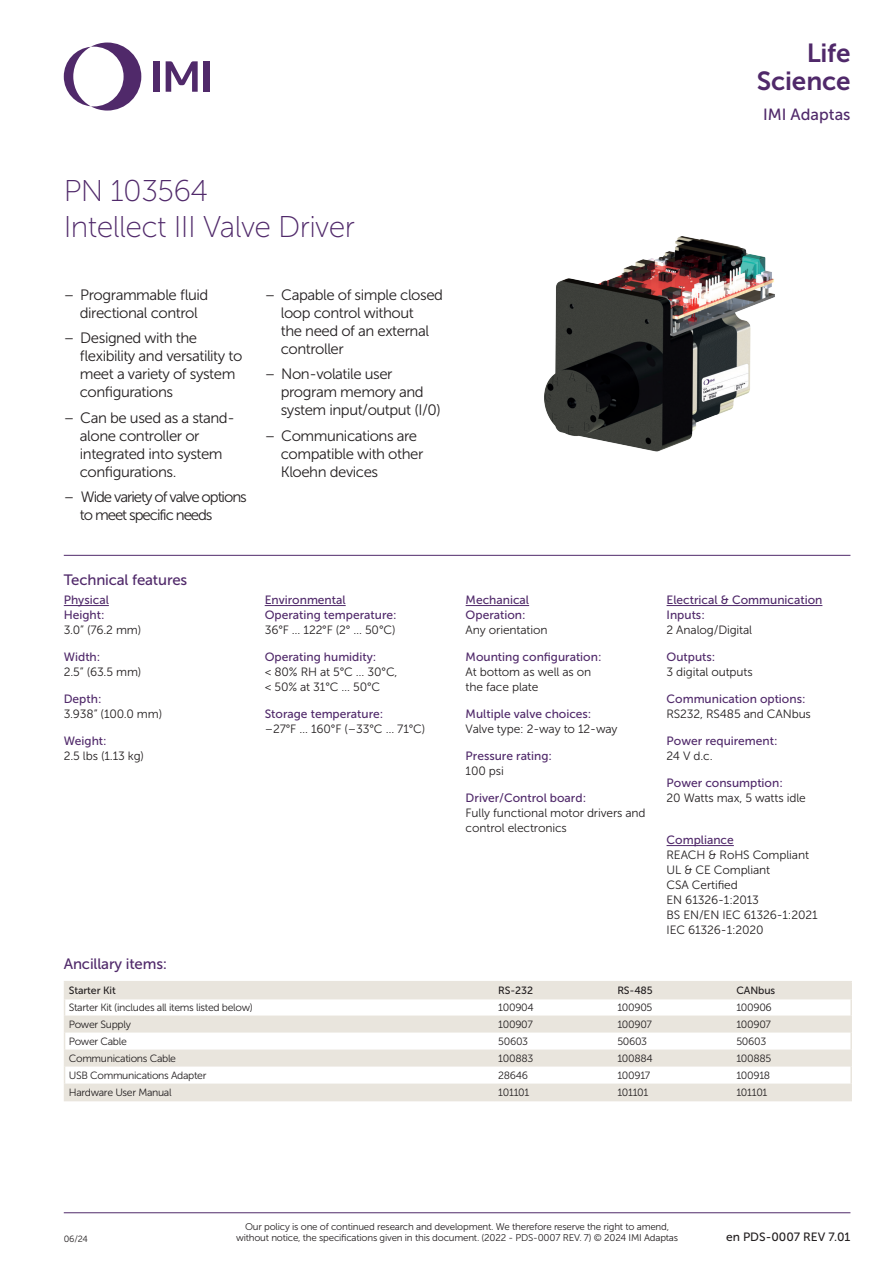
<style>
.page{position:relative;width:893px;height:1263px;background:#fff}
.page>*{position:absolute;margin:0;border:0;box-sizing:border-box;transform-origin:0 0}
.Technical_Headings{font:30px "Museo Sans 100";letter-spacing:-.02em;color:#50296a}
.Sector{font:26.1px/27.9px "Museo Sans 700";letter-spacing:-.01em;color:#50296a;text-align:right}
.Product{font:16.2px "Museo Sans 500";color:#50296a}
.t1{font:15px/18px "Museo Sans 300";letter-spacing:-.03em;color:#231f20}
.t2{font:15px/18px "Museo Sans 300";letter-spacing:-.07em;color:#231f20}
.Heading_1{font:15px "Museo Sans 500";letter-spacing:-.01em;color:#50296a}
.Body_Text{font:12px/15px "Museo Sans 300";letter-spacing:-.01em;color:#231f20}
.Heading_2{font:12px "Museo Sans 500";color:#50296a}
.t3{font:12px "Museo Sans 500";color:#231f20}
.Table_Text{font:10.5px "Museo Sans 300";letter-spacing:-.03em;color:#231f20}
.Table_Header{font:10.5px "Museo Sans 500";letter-spacing:-.01em;color:#231f20}
.t4{font:9.75px/11.2px "Museo Sans 300";letter-spacing:-.02em;color:#231f20;text-align:center}
.t5{font:9px "Museo Sans 300";color:#231f20}
</style>
<div class="page">
<svg style="left:64px;top:43px;width:77px;height:68px"></svg>
<div style="left:153px;top:61px;width:7px;height:31px;background:#50296a"></div>
<div style="left:204px;top:61px;width:6px;height:31px;background:#50296a"></div>
<svg style="left:166px;top:61px;width:32px;height:31px"></svg>
<hr style="left:64px;top:1212px;width:786px;height:1px;background:#50296a">
<hr style="left:64px;top:555px;width:786px;height:1px;background:#50296a">
<img style="left:544px;top:236px;width:231px;height:216px">
<hr style="left:64px;top:605px;width:45px;height:1px;background:#50296a">
<hr style="left:265px;top:605px;width:81px;height:1px;background:#50296a">
<hr style="left:466px;top:605px;width:63px;height:1px;background:#50296a">
<hr style="left:666px;top:605px;width:156px;height:1px;background:#50296a">
<hr style="left:666px;top:845px;width:68px;height:1px;background:#50296a">
<svg style="left:65px;top:982px;width:785px;height:118px;fill:#e9e5dd"></svg>
<hr style="left:64px;top:981px;width:430px;height:1px;background:#e9e5dd">
<hr style="left:494px;top:981px;width:119px;height:1px;background:#e9e5dd">
<svg style="left:493px;top:982px;width:2px;height:16px"></svg>
<hr style="left:613px;top:981px;width:119px;height:1px;background:#e9e5dd">
<svg style="left:612px;top:982px;width:2px;height:16px"></svg>
<hr style="left:732px;top:981px;width:120px;height:1px;background:#e9e5dd">
<svg style="left:731px;top:982px;width:2px;height:16px"></svg>
<hr style="left:64px;top:998px;width:430px;height:1px;background:#e9e5dd">
<hr style="left:494px;top:998px;width:119px;height:1px;background:#e9e5dd">
<hr style="left:613px;top:998px;width:119px;height:1px;background:#e9e5dd">
<hr style="left:732px;top:998px;width:120px;height:1px;background:#e9e5dd">
<svg style="left:64px;top:982px;width:1px;height:118px"></svg>
<svg style="left:850px;top:982px;width:2px;height:118px"></svg>
<hr style="left:64px;top:1100px;width:430px;height:1px;background:#e9e5dd">
<hr style="left:494px;top:1100px;width:119px;height:1px;background:#e9e5dd">
<hr style="left:613px;top:1100px;width:119px;height:1px;background:#e9e5dd">
<hr style="left:732px;top:1100px;width:120px;height:1px;background:#e9e5dd">
<p class="Technical_Headings" style="left:64px;top:175px;width:146px">PN 103564</p>
<p class="Technical_Headings" style="left:64px;top:211px;width:293px">Intellect III Valve Driver</p>
<p class="t1" style="left:64px;top:286px;width:146px;text-align:center">– Programmable fluid directional control</p>
<p class="t1" style="left:80px;top:329px;width:164px;text-indent:-16px">– Designed with the flexibility and versatility to meet a variety of system configurations</p>
<p class="t1" style="left:80px;top:409px;width:156px;text-indent:-16px">– Can be used as a stand&shy;alone controller or integrated into system configurations.</p>
<p class="t2" style="left:80px;top:488px;width:168px;text-indent:-16px">– Wide variety of valve options to meet specific needs</p>
<p class="t1" style="left:281px;top:286px;width:164px;text-indent:-16px">– Capable of simple closed loop control without<br>the need of an external controller</p>
<p class="t1" style="left:281px;top:365px;width:161px;text-indent:-16px">– Non-volatile user program memory and system input/output (I/0)</p>
<p class="t1" style="left:281px;top:427px;width:144px;text-indent:-16px">– Communications are compatible with other<br>Kloehn devices</p>
<p class="Heading_1" style="left:64px;top:572px;width:125px">Technical features</p>
<p class="Heading_2" style="left:64px;top:594px;width:47px">Physical</p>
<p class="Heading_2" style="left:64px;top:609px;width:42px">Height:</p>
<p class="Body_Text" style="left:64px;top:623px;width:79px">3.0” (76.2 mm)</p>
<p class="Heading_2" style="left:64px;top:651px;width:38px">Width:</p>
<p class="Body_Text" style="left:64px;top:665px;width:79px">2.5” (63.5 mm)</p>
<p class="Heading_2" style="left:64px;top:693px;width:39px">Depth:</p>
<p class="Body_Text" style="left:64px;top:707px;width:100px">3.938” (100.0 mm)</p>
<p class="Heading_2" style="left:64px;top:735px;width:44px">Weight:</p>
<p class="Body_Text" style="left:64px;top:749px;width:82px">2.5 lbs (1.13 kg)</p>
<p class="Heading_2" style="left:265px;top:594px;width:82px">Environmental</p>
<p class="Heading_2" style="left:265px;top:609px;width:133px">Operating temperature:</p>
<p class="Body_Text" style="left:265px;top:623px;width:132px">36°F … 122°F (2° … 50°C)</p>
<p class="Heading_2" style="left:265px;top:651px;width:113px">Operating humidity:</p>
<p class="Body_Text" style="left:265px;top:665px;width:134px">&lt; 80% RH at 5°C … 30°C,</p>
<p class="Body_Text" style="left:265px;top:680px;width:117px">&lt; 50% at 31°C … 50°C</p>
<p class="Heading_2" style="left:265px;top:708px;width:120px">Storage temperature:</p>
<p class="Body_Text" style="left:265px;top:722px;width:162px">–27°F … 160°F (–33°C … 71°C)</p>
<p class="Sector" style="left:757px;top:39px;width:95px">Life<br>Science</p>
<p class="Product" style="left:763px;top:105px;width:89px">IMI Adaptas</p>
<p class="Heading_2" style="left:466px;top:594px;width:65px">Mechanical</p>
<p class="Heading_2" style="left:466px;top:609px;width:62px">Operation:</p>
<p class="Body_Text" style="left:466px;top:623px;width:83px">Any orientation</p>
<p class="Heading_2" style="left:466px;top:651px;width:137px">Mounting configuration:</p>
<p class="Body_Text" style="left:466px;top:665px;width:127px">At bottom as well as on</p>
<p class="Body_Text" style="left:466px;top:680px;width:74px">the face plate</p>
<p class="Heading_2" style="left:466px;top:708px;width:127px">Multiple valve choices:</p>
<p class="Body_Text" style="left:466px;top:722px;width:153px">Valve type: 2-way to 12-way</p>
<p class="Heading_2" style="left:466px;top:750px;width:88px">Pressure rating:</p>
<p class="Body_Text" style="left:466px;top:764px;width:40px">100 psi</p>
<p class="Heading_2" style="left:466px;top:792px;width:122px">Driver/Control board:</p>
<p class="Body_Text" style="left:466px;top:806px;width:182px">Fully functional motor drivers and control electronics</p>
<p class="Heading_2" style="left:666px;top:594px;width:157px">Electrical &amp; Communication</p>
<p class="Heading_2" style="left:666px;top:609px;width:40px">Inputs:</p>
<p class="Body_Text" style="left:666px;top:623px;width:87px">2 Analog/Digital</p>
<p class="Heading_2" style="left:666px;top:651px;width:50px">Outputs:</p>
<p class="Body_Text" style="left:666px;top:665px;width:88px">3 digital outputs</p>
<p class="Heading_2" style="left:666px;top:693px;width:141px">Communication options:</p>
<p class="Body_Text" style="left:666px;top:707px;width:146px">RS232, RS485 and CANbus</p>
<p class="Heading_2" style="left:666px;top:735px;width:113px">Power requirement:</p>
<p class="Body_Text" style="left:666px;top:749px;width:48px">24 V d.c.</p>
<p class="Heading_2" style="left:666px;top:777px;width:118px">Power consumption:</p>
<p class="Body_Text" style="left:666px;top:791px;width:141px">20 Watts max, 5 watts idle</p>
<p class="Heading_2" style="left:666px;top:834px;width:69px">Compliance</p>
<p class="Body_Text" style="left:666px;top:848px;width:144px">REACH &amp; RoHS Compliant</p>
<p class="Body_Text" style="left:666px;top:863px;width:105px">UL &amp; CE Compliant</p>
<p class="Body_Text" style="left:666px;top:878px;width:73px">CSA Certified</p>
<p class="Body_Text" style="left:666px;top:893px;width:94px">EN 61326-1:2013</p>
<p class="Body_Text" style="left:666px;top:908px;width:153px">BS EN/EN IEC 61326-1:2021</p>
<p class="Body_Text" style="left:666px;top:923px;width:99px">IEC 61326-1:2020</p>
<p class="Heading_1" style="left:64px;top:956px;width:105px">Ancillary items:</p>
<p class="Table_Header" style="left:69px;top:984px;width:49px">Starter Kit</p>
<p class="Table_Header" style="left:498px;top:984px;width:36px">RS-232</p>
<p class="Table_Header" style="left:617px;top:984px;width:37px">RS-485</p>
<p class="Table_Header" style="left:736px;top:984px;width:40px">CANbus</p>
<p class="Table_Text" style="left:69px;top:1001px;width:186px">Starter Kit (includes all items listed below)</p>
<p class="Table_Text" style="left:498px;top:1001px;width:37px">100904</p>
<p class="Table_Text" style="left:617px;top:1001px;width:37px">100905</p>
<p class="Table_Text" style="left:736px;top:1001px;width:37px">100906</p>
<p class="Table_Text" style="left:69px;top:1018px;width:64px">Power Supply</p>
<p class="Table_Text" style="left:498px;top:1018px;width:36px">100907</p>
<p class="Table_Text" style="left:617px;top:1018px;width:36px">100907</p>
<p class="Table_Text" style="left:736px;top:1018px;width:36px">100907</p>
<p class="Table_Text" style="left:69px;top:1035px;width:60px">Power Cable</p>
<p class="Table_Text" style="left:498px;top:1035px;width:31px">50603</p>
<p class="Table_Text" style="left:617px;top:1035px;width:31px">50603</p>
<p class="Table_Text" style="left:736px;top:1035px;width:31px">50603</p>
<p class="Table_Text" style="left:69px;top:1052px;width:109px">Communications Cable</p>
<p class="Table_Text" style="left:498px;top:1052px;width:36px">100883</p>
<p class="Table_Text" style="left:617px;top:1052px;width:37px">100884</p>
<p class="Table_Text" style="left:736px;top:1052px;width:36px">100885</p>
<p class="Table_Text" style="left:69px;top:1069px;width:139px">USB Communications Adapter</p>
<p class="Table_Text" style="left:498px;top:1069px;width:31px">28646</p>
<p class="Table_Text" style="left:617px;top:1069px;width:35px">100917</p>
<p class="Table_Text" style="left:736px;top:1069px;width:35px">100918</p>
<p class="Table_Text" style="left:69px;top:1086px;width:104px">Hardware User Manual</p>
<p class="Table_Text" style="left:498px;top:1086px;width:33px">101101</p>
<p class="Table_Text" style="left:617px;top:1086px;width:33px">101101</p>
<p class="Table_Text" style="left:736px;top:1086px;width:33px">101101</p>
<p class="t5" style="left:64px;top:1234px;width:26px">06/24</p>
<p class="t4" style="left:236px;top:1221px;width:444px">Our policy is one of continued research and development. We therefore reserve the right to amend, without notice, the specifications given in this document. (2022 - PDS-0007 REV. 7) © 2024 IMI Adaptas</p>
<p class="t3" style="left:726px;top:1230px;width:126px">en PDS-0007 REV 7.01</p>
</div>
